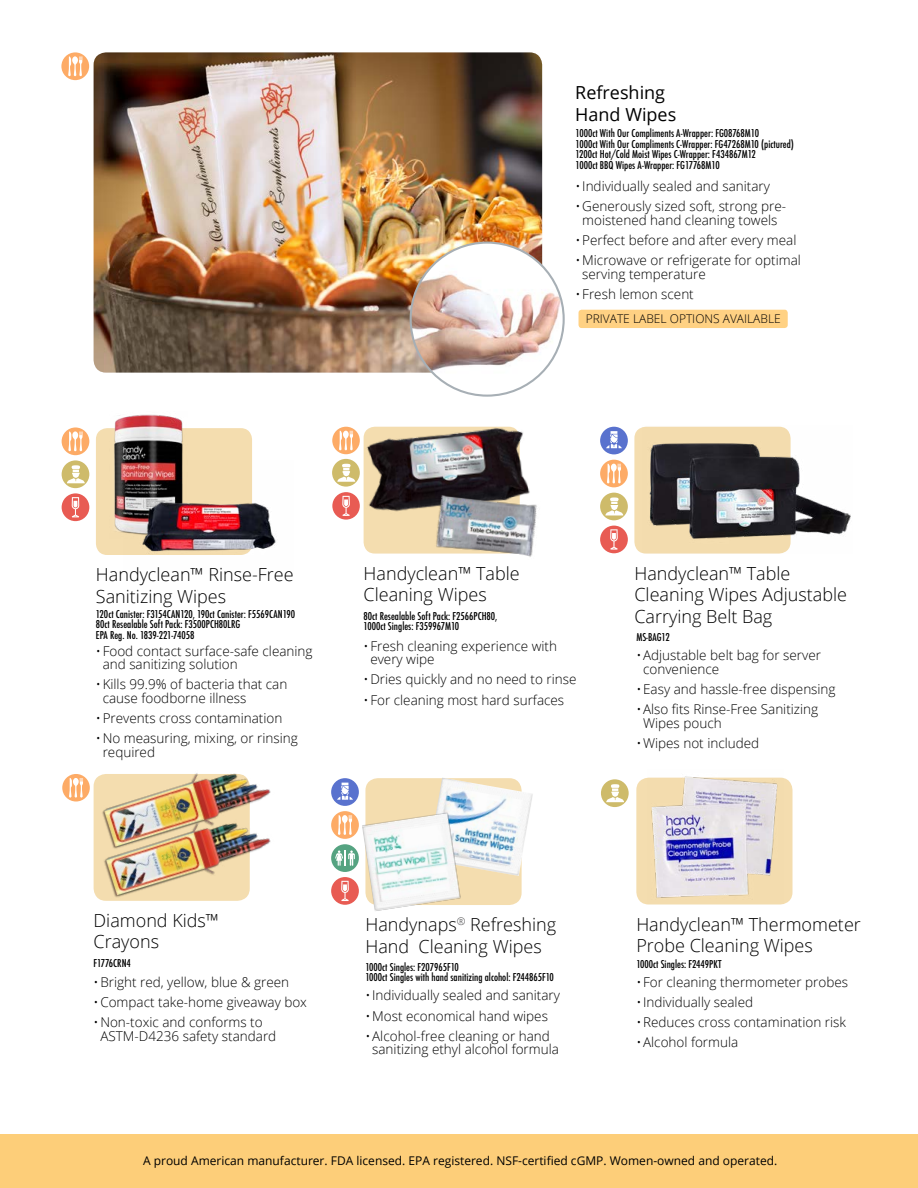
<style>
.page{position:relative;width:918px;height:1188px;background:#fff}
.page>*{position:absolute;margin:0;border:0;box-sizing:border-box;transform-origin:0 0}
.t1{font:300 18px/21.6px "Open Sans";color:#000}
.t2{font:18px/21.6px "Open Sans";color:#000}
.t3{font:300 13.5px/13.5px "Open Sans";color:#000}
.t4{font:12px "Open Sans";color:#000}
.t5{font:300 12px "Open Sans";color:#000}
.t6{font:500 condensed 10.5px/10.5px "Futura";color:#000}
</style>
<div class="page">
<div style="left:364px;top:427px;width:156px;height:127px;background:#f4ddaf;border-radius:11px"></div>
<div style="left:634px;top:427px;width:157px;height:127px;background:#f4ddaf;border-radius:12px"></div>
<div style="left:365px;top:778px;width:157px;height:127px;background:#f4ddaf;border-radius:12px"></div>
<div style="left:96px;top:428px;width:156px;height:127px;background:#f4ddaf;border-radius:11px"></div>
<div style="left:636px;top:778px;width:157px;height:126px;background:#f4ddaf;border-radius:12px"></div>
<img style="left:357px;top:426px;width:171px;height:99px">
<img style="left:422px;top:487px;width:115px;height:70px">
<div style="left:600px;top:427px;width:28px;height:27px;background:#5972ce;border-radius:50%"></div>
<div style="left:331px;top:778px;width:28px;height:28px;background:#5972ce;border-radius:50%"></div>
<div style="left:61px;top:52px;width:28px;height:28px;background:#fdab66;border-radius:50%"></div>
<div style="left:600px;top:460px;width:28px;height:27px;background:#fdab66;border-radius:50%"></div>
<div style="left:331px;top:811px;width:28px;height:28px;background:#fdab66;border-radius:50%"></div>
<div style="left:62px;top:427px;width:27px;height:28px;background:#fdab66;border-radius:50%"></div>
<div style="left:332px;top:427px;width:28px;height:27px;background:#fdab66;border-radius:50%"></div>
<div style="left:62px;top:774px;width:28px;height:28px;background:#fdab66;border-radius:50%"></div>
<div style="left:331px;top:844px;width:28px;height:28px;background:#55a381;border-radius:50%"></div>
<svg style="left:601px;top:779px;width:28px;height:28px"></svg>
<div style="left:600px;top:493px;width:28px;height:27px;background:#cebb6a;border-radius:50%"></div>
<div style="left:62px;top:460px;width:27px;height:28px;background:#cebb6a;border-radius:50%"></div>
<div style="left:600px;top:526px;width:28px;height:27px;background:#e85b53;border-radius:50%"></div>
<div style="left:331px;top:877px;width:28px;height:28px;background:#e85b53;border-radius:50%"></div>
<div style="left:62px;top:493px;width:27px;height:28px;background:#e85b53;border-radius:50%"></div>
<div style="left:332px;top:492px;width:28px;height:28px;background:#e85b53;border-radius:50%"></div>
<svg style="left:610px;top:529px;width:8px;height:21px"></svg>
<svg style="left:342px;top:496px;width:8px;height:20px"></svg>
<svg style="left:335px;top:850px;width:20px;height:16px"></svg>
<svg style="left:68px;top:56px;width:14px;height:20px"></svg>
<svg style="left:607px;top:464px;width:14px;height:19px"></svg>
<svg style="left:339px;top:431px;width:14px;height:19px"></svg>
<svg style="left:606px;top:431px;width:16px;height:17px"></svg>
<svg style="left:337px;top:783px;width:16px;height:17px"></svg>
<svg style="left:606px;top:784px;width:18px;height:18px"></svg>
<svg style="left:605px;top:497px;width:18px;height:18px"></svg>
<svg style="left:67px;top:465px;width:18px;height:18px"></svg>
<img style="left:643px;top:426px;width:208px;height:128px">
<svg style="left:341px;top:881px;width:8px;height:20px"></svg>
<svg style="left:72px;top:497px;width:7px;height:20px"></svg>
<svg style="left:338px;top:815px;width:14px;height:20px"></svg>
<svg style="left:68px;top:431px;width:15px;height:20px"></svg>
<svg style="left:69px;top:778px;width:14px;height:20px"></svg>
<img style="left:87px;top:773px;width:184px;height:23px">
<img style="left:89px;top:792px;width:182px;height:109px">
<img style="left:109px;top:414px;width:76px;height:119px">
<img style="left:123px;top:460px;width:153px;height:95px">
<img style="left:647px;top:776px;width:136px;height:129px">
<div style="left:0;top:1135px;width:918px;height:53px;background:#fdce79"></div>
<img style="left:94px;top:52px;width:448px;height:321px">
<img style="left:411px;top:243px;width:153px;height:153px;border-radius:77px">
<div style="left:579px;top:310px;width:209px;height:18px;background:#ffd183;border-radius:3px"></div>
<div style="left:332px;top:459px;width:28px;height:28px;background:#cebb6a;border-radius:50%"></div>
<svg style="left:337px;top:464px;width:18px;height:18px"></svg>
<img style="left:428px;top:778px;width:105px;height:98px">
<img style="left:362px;top:812px;width:99px;height:99px">
<h1 class="t2" style="left:575px;top:81px;width:102px">Refreshing<br>Hand Wipes</h1>
<p class="t6" style="left:576px;top:128px;width:220px">1000ct With Our Compliments A-Wrapper: FG08768M10<br>1000ct With Our Compliments C-Wrapper: FG47268M10 (pictured)<br>1200ct Hot/Cold Moist Wipes C-Wrapper: F434867M12<br>1000ct BBQ Wipes A-Wrapper: FG17768M10</p>
<p class="t3" style="left:576px;top:179px;width:196px">•Individually sealed and sanitary</p>
<p class="t3" style="left:576px;top:199px;width:212px;text-align:center">•Generously sized soft, strong pre&shy;moistened hand cleaning towels</p>
<p class="t3" style="left:576px;top:233px;width:222px">•Perfect before and after every meal</p>
<p class="t3" style="left:582px;top:253px;width:220px;text-indent:-7px">•Microwave or refrigerate for optimal serving temperature</p>
<p class="t3" style="left:576px;top:287px;width:120px">•Fresh lemon scent</p>
<p class="t5" style="left:586px;top:310px;width:197px">PRIVATE LABEL OPTIONS AVAILABLE</p>
<h1 class="t1" style="left:96px;top:563px;width:199px">Handyclean™ Rinse-Free<br>Sanitizing Wipes</h1>
<p class="t6" style="left:96px;top:609px;width:201px">120ct Canister: F3154CAN120, 190ct Canister: F5569CAN190<br>80ct Resealable Soft Pack: F3500PCH80LRG<br>EPA Reg. No. 1839-221-74058</p>
<p class="t3" style="left:103px;top:644px;width:211px;text-indent:-7px">•Food contact surface-safe cleaning and sanitizing solution</p>
<p class="t3" style="left:103px;top:677px;width:186px;text-indent:-7px">•Kills 99.9% of bacteria that can cause foodborne illness</p>
<p class="t3" style="left:96px;top:711px;width:188px">•Prevents cross contamination</p>
<p class="t3" style="left:103px;top:731px;width:197px;text-indent:-7px">•No measuring, mixing, or rinsing required</p>
<h1 class="t1" style="left:364px;top:562px;width:158px">Handyclean™ Table<br>Cleaning Wipes</h1>
<p class="t6" style="left:364px;top:611px;width:135px">80ct Resealable Soft Pack: F2566PCH80,<br>1000ct Singles: F359967M10</p>
<p class="t3" style="left:370px;top:639px;width:188px;text-indent:-7px">•Fresh cleaning experience with every wipe</p>
<p class="t3" style="left:364px;top:672px;width:214px">•Dries quickly and no need to rinse</p>
<p class="t3" style="left:364px;top:693px;width:202px">•For cleaning most hard surfaces</p>
<h1 class="t1" style="left:634px;top:562px;width:214px">Handyclean™ Table<br>Cleaning Wipes Adjustable<br>Carrying Belt Bag</h1>
<p class="t6" style="left:636px;top:632px;width:35px">MS-BAG12</p>
<p class="t3" style="left:643px;top:648px;width:179px;text-indent:-7px">•Adjustable belt bag for server convenience</p>
<p class="t3" style="left:636px;top:682px;width:201px">•Easy and hassle-free dispensing</p>
<p class="t3" style="left:643px;top:702px;width:177px;text-indent:-7px">•Also fits Rinse-Free Sanitizing<br>Wipes pouch</p>
<p class="t3" style="left:636px;top:736px;width:124px">•Wipes not included</p>
<h1 class="t1" style="left:94px;top:909px;width:127px">Diamond Kids™<br>Crayons</h1>
<h1 class="t1" style="left:365px;top:913px;width:192px">Handynaps<sup>®</sup> Refreshing<br>Hand Cleaning Wipes</h1>
<p class="t6" style="left:94px;top:957px;width:39px">F1776CRN4</p>
<p class="t6" style="left:365px;top:962px;width:190px">1000ct Singles: F207965F10<br>1000ct Singles with hand sanitizing alcohol: F244865F10</p>
<p class="t3" style="left:94px;top:975px;width:197px">•Bright red, yellow, blue &amp; green</p>
<p class="t3" style="left:94px;top:995px;width:215px">•Compact take-home giveaway box</p>
<p class="t3" style="left:100px;top:1015px;width:177px;text-indent:-7px">•Non-toxic and conforms to<br>ASTM-D4236 safety standard</p>
<p class="t3" style="left:365px;top:988px;width:196px">•Individually sealed and sanitary</p>
<p class="t3" style="left:365px;top:1009px;width:184px">•Most economical hand wipes</p>
<p class="t3" style="left:372px;top:1029px;width:188px;text-indent:-7px">•Alcohol-free cleaning or hand sanitizing ethyl alcohol formula</p>
<h1 class="t1" style="left:636px;top:913px;width:226px">Handyclean™ Thermometer<br>Probe Cleaning Wipes</h1>
<p class="t6" style="left:636px;top:959px;width:87px">1000ct Singles: F2449PKT</p>
<p class="t3" style="left:636px;top:975px;width:213px">•For cleaning thermometer probes</p>
<p class="t3" style="left:636px;top:995px;width:118px">•Individually sealed</p>
<p class="t3" style="left:636px;top:1015px;width:211px">•Reduces cross contamination risk</p>
<p class="t3" style="left:636px;top:1035px;width:103px">•Alcohol formula</p>
<p class="t4" style="left:143px;top:1152px;width:636px">A proud American manufacturer. FDA licensed. EPA registered. NSF-certified cGMP. Women-owned and operated.</p>
</div>
